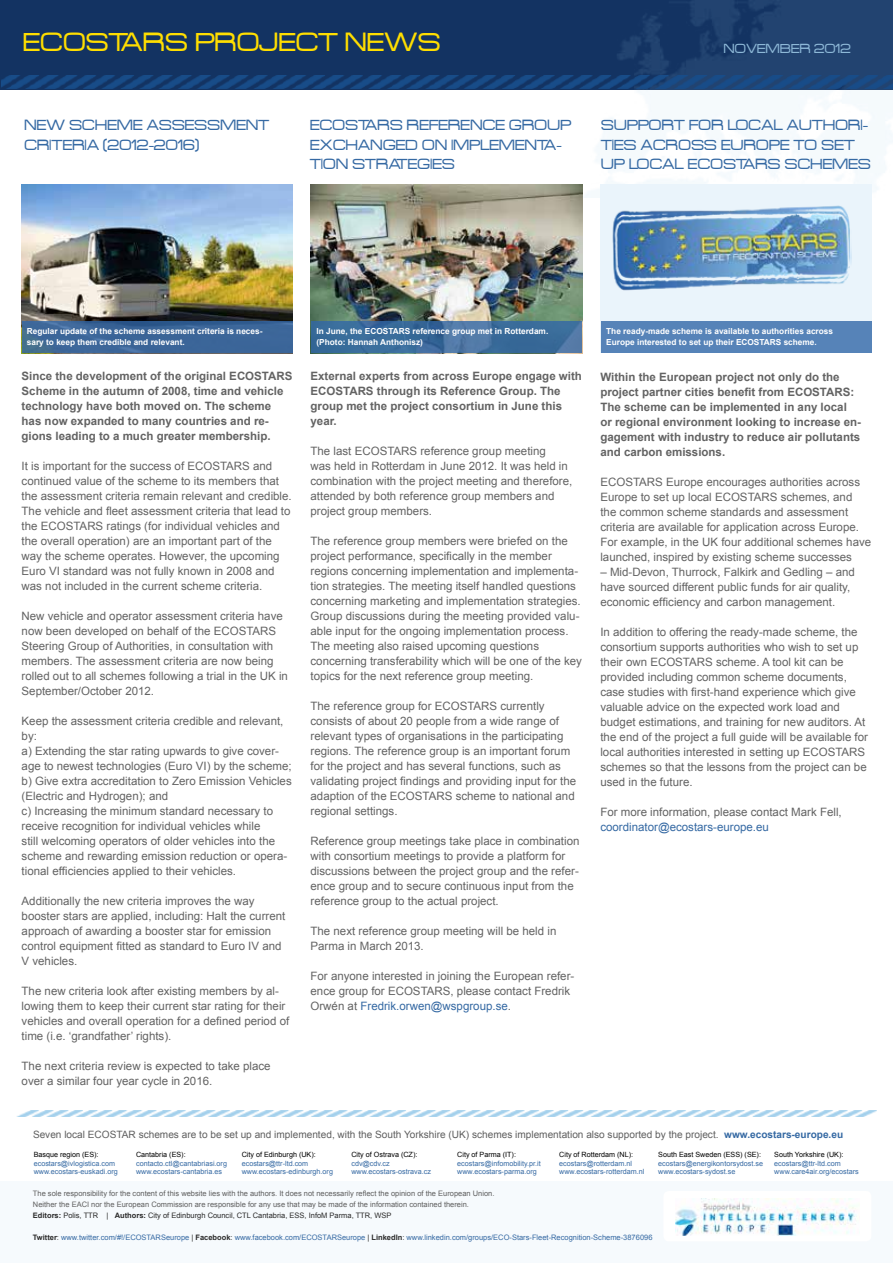
<style>
.page{position:relative;width:893px;height:1263px;background:#fff}
.page>*{position:absolute;margin:0;border:0;box-sizing:border-box;transform-origin:0 0}
.t1{font:28.8px "Acens";color:#ffde00}
.t2{font:16.2px/19.8px "Acens";color:#3569a3}
.t3{font:14.4px "Acens";color:#8db8d7}
.t4{font:11.55px/15px "Arial";color:#636363}
.t5{font:700 11.55px/15px "Arial";color:#636363}
.t6{font:11.55px "Arial";color:#3569a3}
.t7{font:10.05px "Arial";color:#5f5f5f}
.t8{font:700 8.25px/10.1px "Arial";color:#fff}
.t9{font:7.5px/10.8px "Arial";color:#5f5f5f}
.t10{font:7.5px "Arial";color:#3569a3}
.t11{font:7.2px/8.7px "Arial";color:#3569a3}
.t12{font:7.2px "Arial";color:#000}
.s1{color:#3569a3}
.s2{font-weight:700;color:#3569a3}
.s3{font-weight:700;color:#2a2a2a}
.s4{color:#2a2a2a}
</style>
<div class="page">
<img style="left:310px;top:184px;width:272px;height:169px">
<div style="left:0;top:0;width:893px;height:89px;background:#133362"></div>
<img style="left:583px;top:0;width:310px;height:196px">
<img style="left:1px;top:75px;width:892px;height:14px">
<svg style="left:311px;top:321px;width:271px;height:32px;background:#3e6d9c"></svg>
<div style="left:0;top:1181px;width:893px;height:82px;background:#f6fafd"></div>
<img style="left:18px;top:1110px;width:859px;height:6px">
<div style="left:663px;top:1191px;width:208px;height:50px;background:#fff;border-radius:5px"></div>
<img style="left:675px;top:1199px;width:181px;height:36px">
<img style="left:22px;top:184px;width:271px;height:169px">
<div style="left:600px;top:184px;width:272px;height:169px;background:#eaf4fb"></div>
<img style="left:612px;top:205px;width:239px;height:86px">
<div style="left:601px;top:321px;width:271px;height:32px;background:#5683b8"></div>
<svg style="left:22px;top:321px;width:270px;height:32px;background:#3b6597"></svg>
<h1 class="t1" style="left:23px;top:27px;width:22px">ECOSTARS</h1>
<h1 class="t1" style="left:195px;top:27px;width:247px">PROJECT NEWS</h1>
<p class="t3" style="left:724px;top:41px;width:128px">NOVEMBER 2012</p>
<h2 class="t2" style="left:24px;top:116px;width:247px">NEW SCHEME ASSESSMENT<br>CRITERIA (2012-2016)</h2>
<h2 class="t2" style="left:310px;top:116px;width:13px">ECOSTARS</h2>
<h2 class="t2" style="left:310px;top:116px;width:263px;text-indent:97px">REFERENCE GROUP<br>EXCHANGED ON IMPLEMENTA-<br>TION STRATEGIES</h2>
<h2 class="t2" style="left:601px;top:116px;width:269px">SUPPORT FOR LOCAL AUTHORI-<br>TIES ACROSS EUROPE TO SET<br>UP LOCAL ECOSTARS</h2>
<h2 class="t2" style="left:784px;top:155px;width:88px">SCHEMES</h2>
<p class="t8" style="left:27px;top:327px;width:237px">Regular update of the scheme assessment criteria is neces&shy;sary to keep them credible and relevant.</p>
<p class="t5" style="left:22px;top:368px;width:272px">Since the development of the original ECOSTARS Scheme in the autumn of 2008, time and vehicle technology have both moved on. The scheme has now expanded to many countries and re&shy;gions leading to a much greater membership.</p>
<p class="t4" style="left:22px;top:458px;width:272px">It is important for the success of ECOSTARS and continued value of the scheme to its members that the assessment criteria remain relevant and credible.<br>The vehicle and fleet assessment criteria that lead to the ECOSTARS ratings (for individual vehicles and the overall operation) are an important part of the way the scheme operates. However, the upcoming Euro VI standard was not fully known in 2008 and was not included in the current scheme criteria.</p>
<p class="t4" style="left:22px;top:608px;width:268px">New vehicle and operator assessment criteria have now been developed on behalf of the ECOSTARS Steering Group of Authorities, in consultation with members. The assessment criteria are now being rolled out to all schemes following a trial in the UK in September/October 2012.</p>
<p class="t4" style="left:22px;top:713px;width:272px">Keep the assessment criteria credible and relevant, by:<br>a) Extending the star rating upwards to give cover&shy;age to newest technologies (Euro VI) by the scheme; b) Give extra accreditation to Zero Emission Vehicles (Electric and Hydrogen); and<br>c) Increasing the minimum standard necessary to receive recognition for individual vehicles while<br>still welcoming operators of older vehicles into the scheme and rewarding emission reduction or opera&shy;tional efficiencies applied to their vehicles.</p>
<p class="t4" style="left:22px;top:893px;width:265px">Additionally the new criteria improves the way booster stars are applied, including: Halt the current approach of awarding a booster star for emission control equipment fitted as standard to Euro IV and V vehicles.</p>
<p class="t4" style="left:22px;top:983px;width:269px">The new criteria look after existing members by al&shy;lowing them to keep their current star rating for their vehicles and overall operation for a defined period of time (i.e. ‘grandfather’ rights).</p>
<p class="t4" style="left:22px;top:1058px;width:251px">The next criteria review is expected to take place over a similar four year cycle in 2016.</p>
<p class="t8" style="left:317px;top:327px;width:233px">In June, the ECOSTARS reference group met in Rotterdam. (Photo: Hannah Anthonisz)</p>
<p class="t5" style="left:310px;top:368px;width:273px">External experts from across Europe engage with ECOSTARS through its Reference Group. The group met the project consortium in June this year.</p>
<p class="t4" style="left:310px;top:443px;width:263px">The last ECOSTARS reference group meeting<br>was held in Rotterdam in June 2012. It was held in combination with the project meeting and therefore, attended by both reference group members and project group members.</p>
<p class="t4" style="left:310px;top:533px;width:273px">The reference group members were briefed on the project performance, specifically in the member regions concerning implementation and implementa&shy;tion strategies. The meeting itself handled questions concerning marketing and implementation strategies.<br>Group discussions during the meeting provided valu&shy;able input for the ongoing implementation process.<br>The meeting also raised upcoming questions concerning transferability which will be one of the key topics for the next reference group meeting.</p>
<p class="t4" style="left:310px;top:698px;width:267px">The reference group for ECOSTARS currently consists of about 20 people from a wide range of relevant types of organisations in the participating regions. The reference group is an important forum for the project and has several functions, such as validating project findings and providing input for the adaption of the ECOSTARS scheme to national and regional settings.</p>
<p class="t4" style="left:310px;top:833px;width:270px">Reference group meetings take place in combination with consortium meetings to provide a platform for discussions between the project group and the refer&shy;ence group and to secure continuous input from the reference group to the actual project.</p>
<p class="t4" style="left:310px;top:923px;width:247px">The next reference group meeting will be held in<br>Parma in March 2013.</p>
<p class="t4" style="left:310px;top:968px;width:265px">For anyone interested in joining the European refer&shy;ence group for ECOSTARS, please contact Fredrik<br>Orwén at <span class="s1">Fredrik.orwen@wspgroup.se</span>.</p>
<p class="t8" style="left:606px;top:327px;width:228px">The ready-made scheme is available to authorities across<br>Europe interested to set up their ECOSTARS scheme.</p>
<p class="t5" style="left:600px;top:369px;width:262px">Within the European project not only do the project partner cities benefit from ECOSTARS:<br>The scheme can be implemented in any local or regional environment looking to increase en&shy;gagement with industry to reduce air pollutants and carbon emissions.</p>
<p class="t4" style="left:600px;top:474px;width:272px">ECOSTARS Europe encourages authorities across Europe to set up local ECOSTARS schemes, and the common scheme standards and assessment criteria are available for application across Europe.<br>For example, in the UK four additional schemes have launched, inspired by existing scheme successes</p>
<p class="t4" style="left:600px;top:564px;width:256px">– Mid-Devon, Thurrock, Falkirk and Gedling – and have sourced different public funds for air quality, economic efficiency and carbon management.</p>
<p class="t4" style="left:600px;top:624px;width:269px">In addition to offering the ready-made scheme, the consortium supports authorities who wish to set up their own ECOSTARS scheme. A tool kit can be provided including common scheme documents, case studies with first-hand experience which give valuable advice on the expected work load and budget estimations, and training for new auditors. At the end of the project a full guide will be available for local authorities interested in setting up ECOSTARS schemes so that the lessons from the project can be used in the future.</p>
<p class="t4" style="left:600px;top:804px;width:243px">For more information, please contact Mark Fell,</p>
<p class="t6" style="left:600px;top:819px;width:170px">coordinator@ecostars-europe.eu</p>
<p class="t7" style="left:33px;top:1127px;width:812px">Seven local ECOSTAR schemes are to be set up and implemented, with the South Yorkshire (UK) schemes implementation also supported by the project. <span class="s2">www.ecostars-europe.eu</span></p>
<p class="t12" style="left:34px;top:1150px;width:66px">Basque region (ES):</p>
<p class="t11" style="left:34px;top:1159px;width:86px">ecostars@ivlogistica.com www.ecostars-euskadi.org</p>
<p class="t12" style="left:351px;top:1150px;width:68px">City of Ostrava (CZ):</p>
<p class="t11" style="left:351px;top:1159px;width:81px">cdv@cdv.cz www.ecostars-ostrava.cz</p>
<p class="t12" style="left:136px;top:1150px;width:51px">Cantabria (ES):</p>
<p class="t11" style="left:136px;top:1159px;width:92px">contacto.ctl@cantabriasi.org www.ecostars-cantabria.es</p>
<p class="t12" style="left:242px;top:1150px;width:76px">City of Edinburgh (UK):</p>
<p class="t11" style="left:242px;top:1159px;width:93px">ecostars@ttr-ltd.com www.ecostars-edinburgh.org</p>
<p class="t12" style="left:457px;top:1150px;width:60px">City of Parma (IT):</p>
<p class="t11" style="left:457px;top:1159px;width:85px">ecostars@infomobility.pr.it www.ecostars-parma.org</p>
<p class="t12" style="left:559px;top:1150px;width:76px">City of Rotterdam (NL):</p>
<p class="t11" style="left:559px;top:1159px;width:87px">ecostars@rotterdam.nl www.ecostars-rotterdam.nl</p>
<p class="t12" style="left:658px;top:1150px;width:104px">South East Sweden (ESS) (SE):</p>
<p class="t11" style="left:658px;top:1159px;width:106px">ecostars@energikontorsydost.se www.ecostars-sydost.se</p>
<p class="t12" style="left:774px;top:1150px;width:71px">South Yorkshire (UK):</p>
<p class="t11" style="left:774px;top:1159px;width:86px">ecostars@ttr-ltd.com www.care4air.org/ecostars</p>
<p class="t9" style="left:33px;top:1188px;width:463px">The sole responsibility for the content of this website lies with the authors. It does not necessarily reflect the opinion of the European Union.<br>Neither the EACI nor the European Commission are responsible for any use that may be made of the information contained therein.<br><span class="s3">Editors:</span> <span class="s4">Polis, TTR |</span> <span class="s3">Authors:</span> <span class="s4">City of Edinburgh Council, CTL Cantabria, ESS, InfoM Parma, TTR, WSP</span></p>
<p class="t10" style="left:33px;top:1232px;width:621px"><span class="s3">Twitter</span><span class="s4">:</span> www.twitter.com/#!/ECOSTARSeurope <span class="s4">|</span> <span class="s3">Facebook</span><span class="s4">:</span> www.facebook.com/ECOSTARSeurope <span class="s4">|</span> <span class="s3">LinkedIn</span><span class="s4">:</span> www.linkedin.com/groups/ECO-Stars-Fleet-Recognition-Scheme-3876096</p>
</div>
